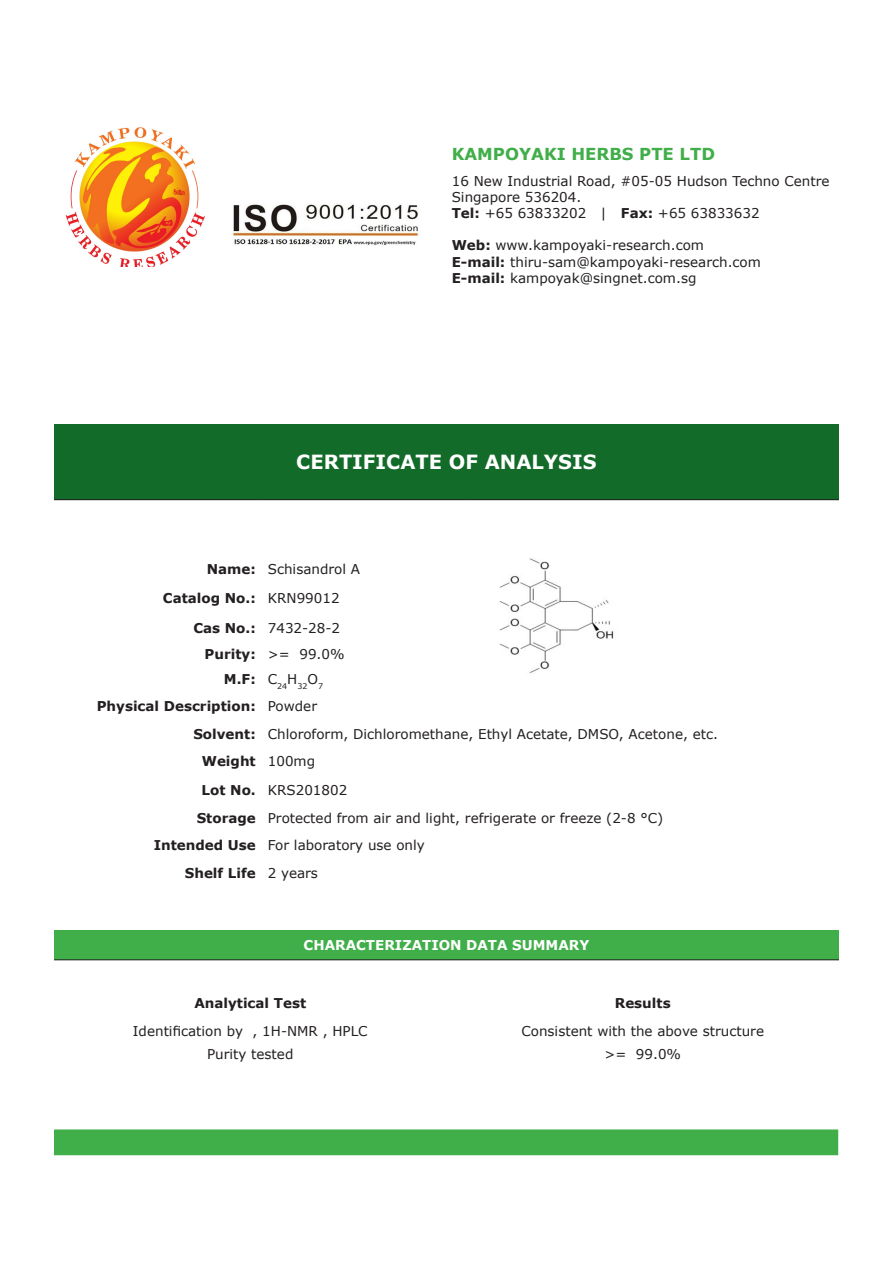
<style>
.page{position:relative;width:893px;height:1263px;background:#fff}
.page>*{position:absolute;margin:0;border:0;box-sizing:border-box;transform-origin:0 0}
.t1{font:700 19.5px "Verdana";color:#fff}
.t2{font:700 16.5px "Verdana";color:#40ae49}
.t3{font:13.5px "Verdana";color:#231f20}
.t4{font:700 13.5px "Verdana";color:#231f20}
.t5{font:700 13.5px "Verdana";color:#fff}
.t6{font:7.8px "Verdana";color:#231f20}
.s1{font-weight:700}
</style>
<div class="page">
<img style="left:65px;top:127px;width:140px;height:140px">
<img style="left:232px;top:204px;width:187px;height:41px">
<div style="left:54px;top:424px;width:785px;height:76px;background:#136b29"></div>
<hr style="left:54px;top:499px;width:208px;height:1px;background:#231f20">
<hr style="left:262px;top:499px;width:208px;height:1px;background:#231f20">
<hr style="left:470px;top:499px;width:369px;height:1px;background:#231f20">
<img style="left:499px;top:558px;width:115px;height:115px">
<div style="left:54px;top:931px;width:785px;height:29px;background:#40ae49"></div>
<hr style="left:54px;top:959px;width:392px;height:1px;background:#231f20">
<hr style="left:446px;top:959px;width:393px;height:1px;background:#231f20">
<div style="left:54px;top:1129px;width:784px;height:26px;background:#40ae49"></div>
<p class="t2" style="left:452px;top:144px;width:265px">KAMPOYAKI HERBS PTE LTD</p>
<p class="t3" style="left:452px;top:172px;width:379px">16 New Industrial Road, #05-05 Hudson Techno Centre</p>
<p class="t3" style="left:452px;top:188px;width:131px">Singapore 536204.</p>
<p class="t3" style="left:452px;top:204px;width:309px"><span class="s1">Tel:</span> +65 63833202 | <span class="s1">Fax:</span> +65 63833632</p>
<p class="t3" style="left:452px;top:237px;width:254px"><span class="s1">Web:</span> www.kampoyaki-research.com</p>
<p class="t3" style="left:452px;top:253px;width:311px"><span class="s1">E-mail:</span> thiru-sam@kampoyaki-research.com</p>
<p class="t3" style="left:452px;top:269px;width:246px"><span class="s1">E-mail:</span> kampoyak@singnet.com.sg</p>
<p class="t1" style="left:296px;top:449px;width:302px">CERTIFICATE OF ANALYSIS</p>
<p class="t4" style="left:207px;top:560px;width:51px">Name:</p>
<p class="t3" style="left:268px;top:560px;width:94px">Schisandrol A</p>
<p class="t4" style="left:163px;top:589px;width:94px">Catalog No.:</p>
<p class="t3" style="left:268px;top:590px;width:73px">KRN99012</p>
<p class="t4" style="left:193px;top:619px;width:64px">Cas No.:</p>
<p class="t3" style="left:268px;top:619px;width:74px">7432-28-2</p>
<p class="t4" style="left:205px;top:645px;width:53px">Purity:</p>
<p class="t3" style="left:268px;top:646px;width:78px">&gt;= 99.0%</p>
<p class="t4" style="left:224px;top:671px;width:33px">M.F:</p>
<p class="t6" style="left:268px;top:681px;width:57px"><sup>C</sup>24<sup>H</sup>32<sup>O</sup>7</p>
<p class="t4" style="left:97px;top:697px;width:161px">Physical Description:</p>
<p class="t3" style="left:268px;top:697px;width:51px">Powder</p>
<p class="t4" style="left:193px;top:725px;width:64px">Solvent:</p>
<p class="t3" style="left:268px;top:725px;width:452px">Chloroform, Dichloromethane, Ethyl Acetate, DMSO, Acetone, etc.</p>
<p class="t4" style="left:202px;top:753px;width:56px">Weight</p>
<p class="t3" style="left:268px;top:753px;width:49px">100mg</p>
<p class="t4" style="left:202px;top:781px;width:56px">Lot No.</p>
<p class="t3" style="left:268px;top:781px;width:81px">KRS201802</p>
<p class="t4" style="left:197px;top:809px;width:61px">Storage</p>
<p class="t3" style="left:268px;top:809px;width:397px">Protected from air and light, refrigerate or freeze (2-8 °C)</p>
<p class="t4" style="left:154px;top:837px;width:104px">Intended Use</p>
<p class="t3" style="left:268px;top:837px;width:159px">For laboratory use only</p>
<p class="t4" style="left:185px;top:865px;width:72px">Shelf Life</p>
<p class="t3" style="left:268px;top:865px;width:52px">2 years</p>
<p class="t5" style="left:304px;top:937px;width:287px">CHARACTERIZATION DATA SUMMARY</p>
<p class="t4" style="left:194px;top:994px;width:113px">Analytical Test</p>
<p class="t4" style="left:615px;top:994px;width:57px">Results</p>
<p class="t3" style="left:133px;top:1023px;width:236px">Identification by , 1H-NMR , HPLC</p>
<p class="t3" style="left:521px;top:1023px;width:244px">Consistent with the above structure</p>
<p class="t3" style="left:207px;top:1045px;width:88px">Purity tested</p>
<p class="t3" style="left:604px;top:1045px;width:78px">&gt;= 99.0%</p>
</div>
